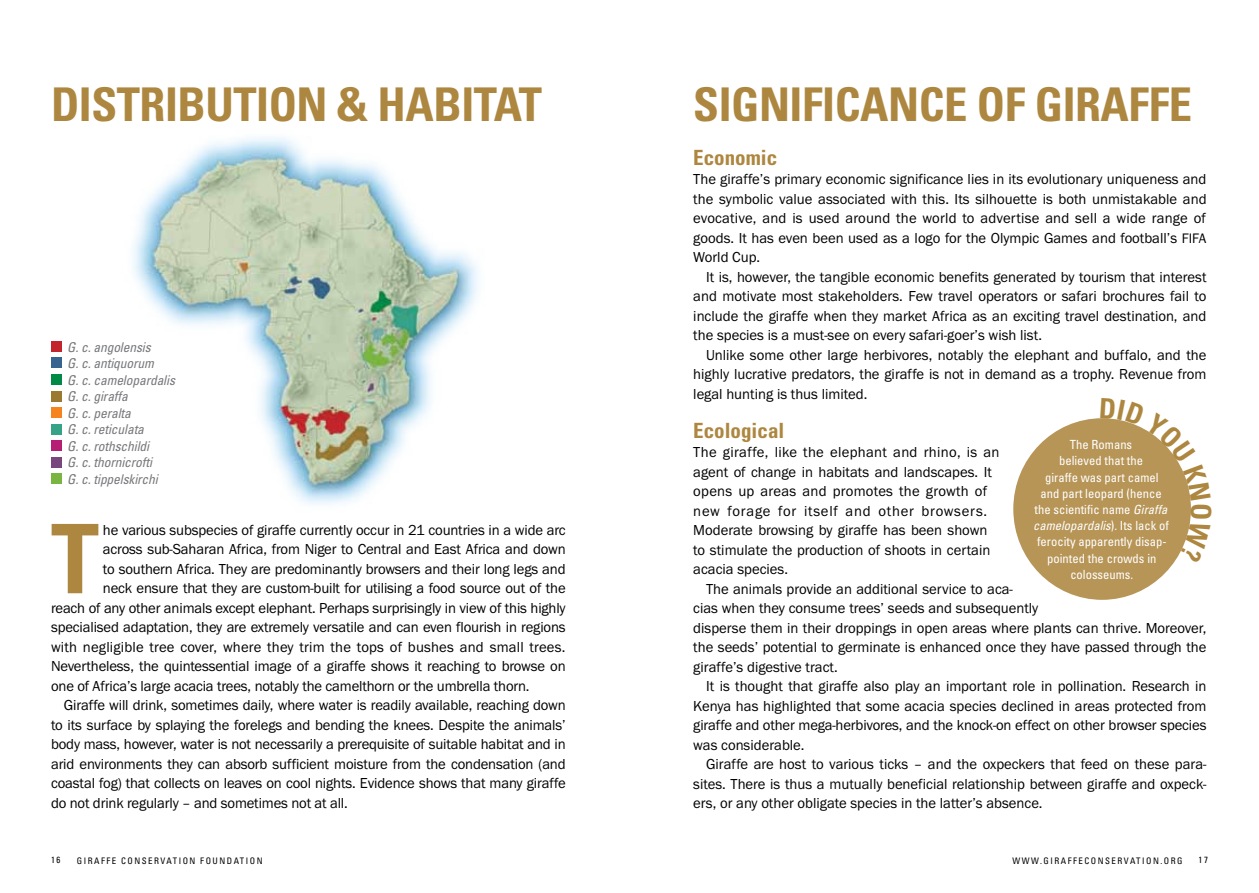
<style>
.page{position:relative;width:1259px;height:893px;background:#fff}
.page>*{position:absolute;margin:0;border:0;box-sizing:border-box;transform-origin:0 0}
.t1{font:700 condensed 96px "Univers";color:#ad873f}
.t2{font:700 condensed 46.5px "Univers";letter-spacing:-.01em;color:#ad873f}
.t3{font:700 condensed 21px "Univers";color:#ad873f}
.t4{font:15px/19.5px "Franklin Gothic";letter-spacing:-.01em;color:#000;text-align:justify}
.t5{font:15px "Franklin Gothic";letter-spacing:.01em;color:#000}
.t6{font:italic condensed 13.5px/16.5px "Univers";letter-spacing:-.01em;color:#77787b}
.t7{font:condensed 12.6px/16.2px "Univers";color:#fff;text-align:center}
.t8{font:condensed 9px "Univers";letter-spacing:.17em;color:#000}
.s1{font-size:14.25px}
.s2{font-style:italic}
</style>
<div class="page">
<img style="left:133px;top:137px;width:346px;height:368px">
<div style="left:51px;top:341px;width:11px;height:11px;background:#c2252b"></div>
<div style="left:51px;top:358px;width:11px;height:10px;background:#37648e"></div>
<div style="left:51px;top:374px;width:11px;height:11px;background:#008a45"></div>
<div style="left:51px;top:391px;width:11px;height:10px;background:#9a7931"></div>
<div style="left:51px;top:407px;width:11px;height:11px;background:#f5841f"></div>
<div style="left:51px;top:424px;width:11px;height:11px;background:#36a386"></div>
<div style="left:51px;top:441px;width:11px;height:10px;background:#b51e74"></div>
<div style="left:51px;top:457px;width:11px;height:10px;background:#79477d"></div>
<div style="left:51px;top:473px;width:11px;height:11px;background:#7bb541"></div>
<div style="left:1013px;top:418px;width:178px;height:182px;background:#b79557;border-radius:50%"></div>
<svg style="left:1100px;top:418px;width:91px;height:145px"></svg>
<h2 class="t2" style="left:51px;top:76px;width:493px">DISTRIBUTION &amp; HABITAT</h2>
<h2 class="t2" style="left:693px;top:76px;width:500px">SIGNIFICANCE OF GIRAFFE</h2>
<p class="t6" style="left:67px;top:338px;width:109px">G. c. angolensis<br>G. c. antiquorum<br>G. c. camelopardalis<br>G. c. giraffa<br>G. c. peralta<br>G. c. reticulata<br>G. c. rothschildi<br>G. c. thornicrofti<br>G. c. tippelskirchi</p>
<h1 class="t1" style="left:51px;top:500px;width:50px">T</h1>
<p class="t4" style="left:103px;top:520px;width:464px">he various subspecies of giraffe currently occur in 21 countries in a wide arc</p>
<p class="t4" style="left:103px;top:540px;width:464px">across sub-Saharan Africa, from Niger to Central and East Africa and down</p>
<p class="t4" style="left:103px;top:559px;width:464px">to southern Africa. They are predominantly browsers and their long legs and</p>
<p class="t4" style="left:103px;top:579px;width:464px">neck ensure that they are custom-built for utilising a food source out of the</p>
<p class="t4" style="left:51px;top:598px;width:516px">reach of any other animals except elephant. Perhaps surprisingly in view of this highly</p>
<p class="t4" style="left:51px;top:618px;width:516px">specialised adaptation, they are extremely versatile and can even flourish in regions</p>
<p class="t5" style="left:51px;top:638px;width:516px">with negligible tree cover, where they trim the tops of bushes and small trees.</p>
<p class="t4" style="left:51px;top:657px;width:516px">Nevertheless, the quintessential image of a giraffe shows it reaching to browse on</p>
<p class="t4" style="left:51px;top:676px;width:480px">one of Africa’s large acacia trees, notably the camelthorn or the umbrella thorn.</p>
<p class="t4" style="left:64px;top:696px;width:503px">Giraffe will drink, sometimes daily, where water is readily available, reaching down</p>
<p class="t4" style="left:51px;top:715px;width:516px">to its surface by splaying the forelegs and bending the knees. Despite the animals’</p>
<p class="t4" style="left:51px;top:735px;width:516px">body mass, however, water is not necessarily a prerequisite of suitable habitat and in</p>
<p class="t4" style="left:51px;top:754px;width:516px">arid environments they can absorb sufficient moisture from the condensation (and</p>
<p class="t4" style="left:51px;top:774px;width:516px">coastal fog) that collects on leaves on cool nights. Evidence shows that many giraffe</p>
<p class="t4" style="left:51px;top:793px;width:298px">do not drink regularly – and sometimes not at all.</p>
<h3 class="t3" style="left:693px;top:144px;width:86px">Economic</h3>
<p class="t4" style="left:693px;top:170px;width:515px">The giraffe’s primary economic significance lies in its evolutionary uniqueness and the symbolic value associated with this. Its silhouette is both unmistakable and evocative, and is used around the world to advertise and sell a wide range of goods. It has even been used as a logo for the Olympic Games and football’s <span class="s1">FIFA </span>World Cup.</p>
<p class="t4" style="left:693px;top:267px;width:515px;text-indent:13px">It is, however, the tangible economic benefits generated by tourism that interest and motivate most stakeholders. Few travel operators or safari brochures fail to include the giraffe when they market Africa as an exciting travel destination, and the species is a must-see on every safari-goer’s wish list.</p>
<p class="t4" style="left:693px;top:345px;width:515px;text-indent:13px">Unlike some other large herbivores, notably the elephant and buffalo, and the highly lucrative predators, the giraffe is not in demand as a trophy. Revenue from legal hunting is thus limited.</p>
<h3 class="t3" style="left:693px;top:417px;width:93px">Ecological</h3>
<p class="t4" style="left:693px;top:443px;width:308px;text-align:left">The giraffe, like the elephant and rhino, is an agent of change in habitats and landscapes. It opens up areas and promotes the growth of new forage for itself and other browsers.<br>Moderate browsing by giraffe has been shown to stimulate the production of shoots in certain acacia species.</p>
<p class="t4" style="left:693px;top:579px;width:515px;text-align:left;text-indent:13px">The animals provide an additional service to aca-<br>cias when they consume trees’ seeds and subsequently<br>disperse them in their droppings in open areas where plants can thrive. Moreover, the seeds’ potential to germinate is enhanced once they have passed through the giraffe’s digestive tract.</p>
<p class="t4" style="left:693px;top:677px;width:515px;text-indent:13px">It is thought that giraffe also play an important role in pollination. Research in Kenya has highlighted that some acacia species declined in areas protected from giraffe and other mega-herbivores, and the knock-on effect on other browser species was considerable.</p>
<p class="t4" style="left:693px;top:755px;width:515px;text-indent:13px">Giraffe are host to various ticks – and the oxpeckers that feed on these para&shy;sites. There is thus a mutually beneficial relationship between giraffe and oxpeck&shy;ers, or any other obligate species in the latter’s absence.</p>
<p class="t7" style="left:1033px;top:436px;width:137px">The Romans<br>believed that the<br>giraffe was part camel<br>and part leopard (hence the scientific name <span class="s2">Giraffa camelopardalis</span>). Its lack of ferocity apparently disap&shy;pointed the crowds in colosseums.</p>
<p class="t8" style="left:51px;top:854px;width:11px">16</p>
<p class="t8" style="left:77px;top:855px;width:187px">GIRAFFE CONSERVATION FOUNDATION</p>
<p class="t8" style="left:1012px;top:855px;width:171px">WWW.GIRAFFECONSERVATION.ORG</p>
<p class="t8" style="left:1198px;top:854px;width:11px">17</p>
</div>
